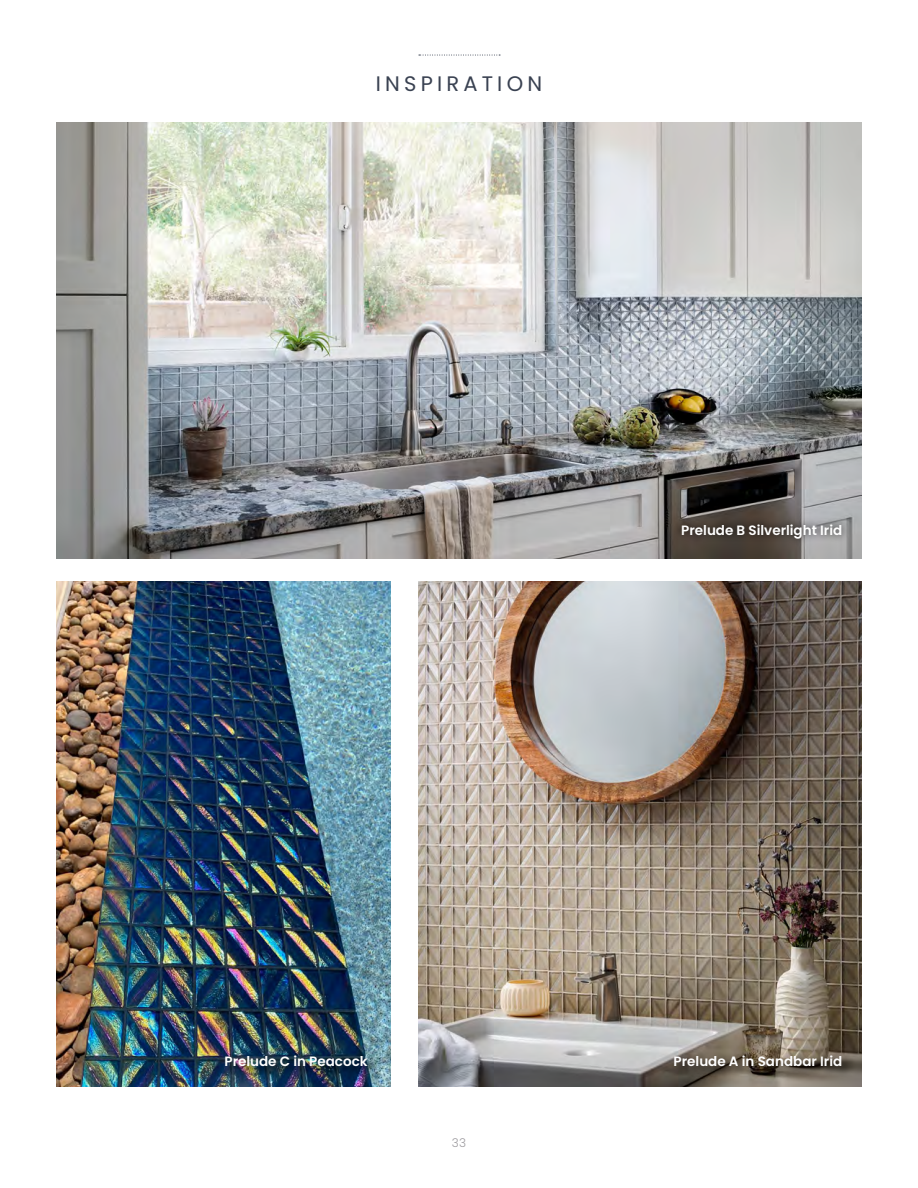
<style>
.page{position:relative;width:918px;height:1188px;background:#fff}
.page>*{position:absolute;margin:0;border:0;box-sizing:border-box;transform-origin:0 0}
.t1{font:21px "Poppins";letter-spacing:.2em;color:#394151}
.t2{font:600 13.5px "Poppins";color:#fff}
.t3{font:300 12px "Poppins";color:#9d9b9f}
</style>
<div class="page">
<img style="left:57px;top:122px;width:804px;height:436px">
<img style="left:57px;top:582px;width:334px;height:505px">
<img style="left:418px;top:582px;width:443px;height:505px">
<svg style="left:419px;top:55px;width:81px;height:1px"></svg>
<div style="left:671px;top:1053px;width:183px;height:26px;background:#000;opacity:.75"></div>
<div style="left:222px;top:1053px;width:157px;height:26px;background:#000;opacity:.75"></div>
<div style="left:674px;top:517px;width:176px;height:29px;background:#000;opacity:.75"></div>
<h1 class="t1" style="left:376px;top:71px;width:168px">INSPIRATION</h1>
<p class="t2" style="left:681px;top:523px;width:163px">Prelude B Silverlight Irid</p>
<p class="t2" style="left:224px;top:1053px;width:145px">Prelude C in Peacock</p>
<p class="t2" style="left:674px;top:1053px;width:170px">Prelude A in Sandbar Irid</p>
<p class="t3" style="left:452px;top:1135px;width:16px">33</p>
</div>
